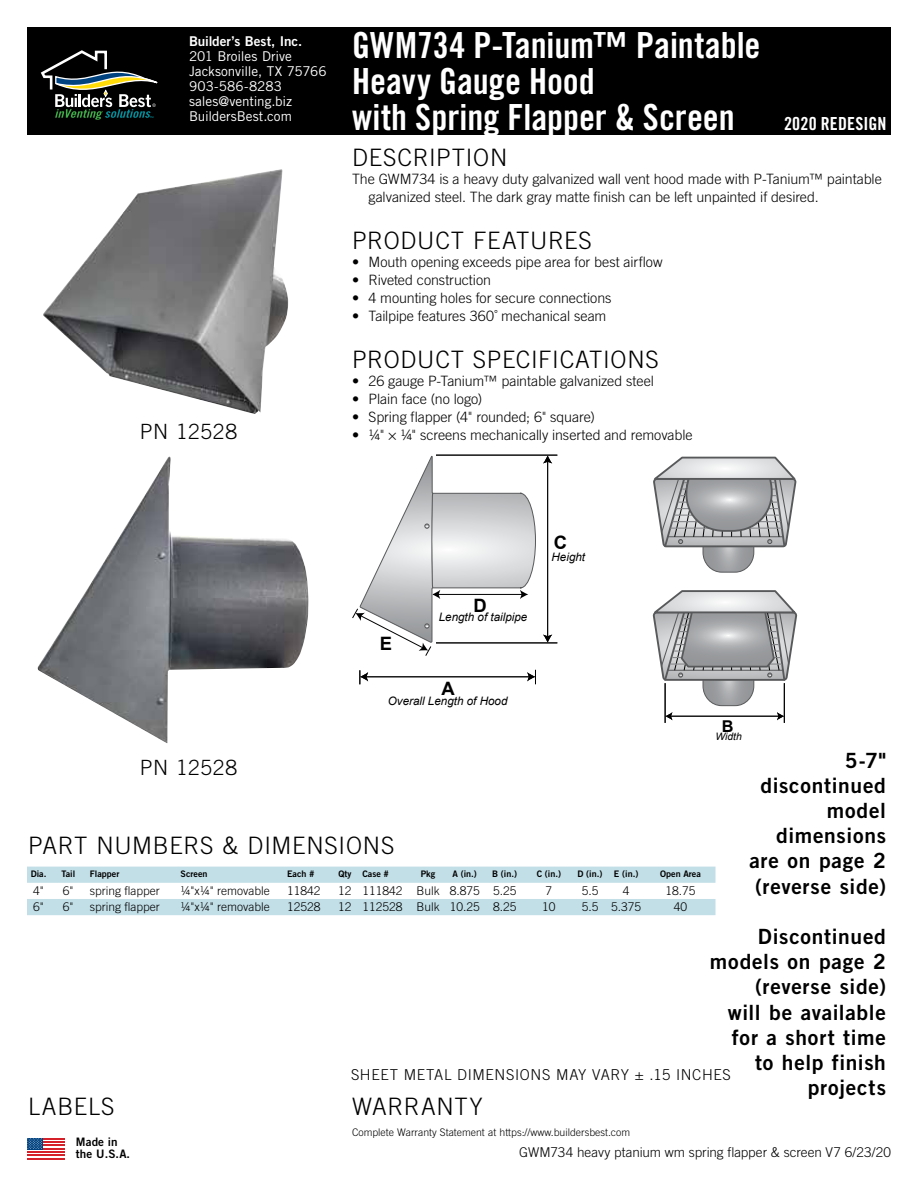
<style>
.page{position:relative;width:918px;height:1188px;background:#fff}
.page>*{position:absolute;margin:0;border:0;box-sizing:border-box;transform-origin:0 0}
.t1{font:36px/36px "Trade Gothic LT Std Bd Cn 20";color:#fff}
.t2{font:300 24px "Trade Gothic LT Std";letter-spacing:.03em;color:#000}
.t3{font:21px/25.2px "Trade Gothic LT Std Bd 2";letter-spacing:.035em;color:#000;text-align:right}
.t4{font:300 21px "Trade Gothic LT Std";letter-spacing:.03em;color:#000}
.t5{font:700 18.45px "Arial";color:#000}
.t6{font:18px "Trade Gothic LT Std Bd Cn 20";letter-spacing:.01em;color:#fff}
.t7{font:700 16.35px "Arial";color:#000}
.t8{font:300 15px "Trade Gothic LT Std";letter-spacing:.045em;color:#000}
.t9{font:300 14.25px/18px "Trade Gothic LT Std";letter-spacing:-.005em;color:#000}
.t10{font:13.5px/15px "Trade Gothic LT Std";letter-spacing:-.005em;color:#fff}
.t11{font:300 13.5px "Trade Gothic LT Std";color:#000}
.t12{font:13.5px "Trade Gothic LT Std Bd 2";letter-spacing:-.005em;color:#fff}
.t13{font:300 12px "Trade Gothic LT Std";color:#000}
.t14{font:italic 11.7px "Arial";color:#000}
.t15{font:11.7px/12.5px "Trade Gothic LT Std Bd 2";letter-spacing:.01em;color:#000}
.t16{font:300 10.5px "Trade Gothic LT Std";color:#000}
.t17{font:italic 10.35px "Arial";color:#000}
.t18{font:9px "Trade Gothic LT Std Bd 2";color:#000}
</style>
<div class="page">
<svg style="left:27px;top:1149px;width:38px;height:6px"></svg>
<hr style="left:43px;top:1148px;width:22px;height:2px;background:#d52029">
<hr style="left:27px;top:1151px;width:38px;height:2px;background:#d52029">
<hr style="left:27px;top:1155px;width:38px;height:1px;background:#d52029">
<hr style="left:27px;top:1158px;width:38px;height:2px;background:#d52029">
<div style="left:27px;top:1138px;width:15px;height:12px;background:#004280"></div>
<svg style="left:27px;top:1138px;width:38px;height:11px"></svg>
<div style="left:28px;top:28px;width:862px;height:106px;background:#000"></div>
<div style="left:27px;top:27px;width:864px;height:108px;border:2px solid #000"></div>
<svg style="left:40px;top:50px;width:118px;height:70px"></svg>
<svg style="left:27px;top:867px;width:689px;height:48px"></svg>
<svg style="left:352px;top:456px;width:184px;height:200px"></svg>
<hr style="left:366px;top:676px;width:164px;height:1px;background:#000">
<svg style="left:359px;top:670px;width:9px;height:14px"></svg>
<svg style="left:527px;top:670px;width:9px;height:14px"></svg>
<hr style="left:547px;top:461px;width:1px;height:176px;background:#000">
<svg style="left:543px;top:456px;width:9px;height:7px"></svg>
<svg style="left:543px;top:635px;width:9px;height:7px"></svg>
<hr style="left:436px;top:642px;width:121px;height:1px;background:#000">
<hr style="left:436px;top:455px;width:121px;height:1px;background:#000">
<svg style="left:653px;top:456px;width:144px;height:117px"></svg>
<svg style="left:652px;top:590px;width:145px;height:130px"></svg>
<hr style="left:665px;top:683px;width:1px;height:40px;background:#000">
<hr style="left:784px;top:683px;width:1px;height:40px;background:#000">
<img style="left:43px;top:169px;width:245px;height:245px">
<img style="left:38px;top:457px;width:271px;height:286px">
<p class="t12" style="left:189px;top:33px;width:115px">Builder’s Best, Inc.</p>
<p class="t10" style="left:189px;top:49px;width:139px">201 Broiles Drive<br>Jacksonville, TX 75766<br>903-586-8283 sales@venting.biz<br>BuildersBest.com</p>
<h3 class="t4" style="left:140px;top:419px;width:99px">PN 12528</h3>
<h1 class="t1" style="left:352px;top:27px;width:410px">GWM734 P-Tanium™ Paintable<br>Heavy Gauge Hood<br>with Spring Flapper &amp; Screen</h1>
<p class="t6" style="left:784px;top:113px;width:104px">2020 REDESIGN</p>
<h2 class="t2" style="left:352px;top:144px;width:157px">DESCRIPTION</h2>
<p class="t9" style="left:369px;top:170px;width:515px;text-indent:-17px">The GWM734 is a heavy duty galvanized wall vent hood made with P-Tanium™ paintable galvanized steel. The dark gray matte finish can be left unpainted if desired.</p>
<h2 class="t2" style="left:352px;top:226px;width:241px">PRODUCT FEATURES</h2>
<p class="t9" style="left:352px;top:253px;width:312px">• Mouth opening exceeds pipe area for best airflow</p>
<p class="t9" style="left:352px;top:271px;width:140px">• Riveted construction</p>
<p class="t9" style="left:352px;top:289px;width:261px">• 4 mounting holes for secure connections</p>
<p class="t9" style="left:352px;top:307px;width:256px">• Tailpipe features 360˚ mechanical seam</p>
<h2 class="t2" style="left:352px;top:345px;width:308px">PRODUCT SPECIFICATIONS</h2>
<p class="t9" style="left:352px;top:372px;width:303px">• 26 gauge P-Tanium™ paintable galvanized steel</p>
<p class="t9" style="left:352px;top:390px;width:132px">• Plain face (no logo)</p>
<p class="t9" style="left:352px;top:408px;width:244px">• Spring flapper (4" rounded; 6" square)</p>
<p class="t9" style="left:352px;top:426px;width:342px">• ¼" × ¼" screens mechanically inserted and removable</p>
<p class="t5" style="left:554px;top:530px;width:15px">C</p>
<p class="t7" style="left:579px;top:537px;width:13px">C</p>
<p class="t14" style="left:552px;top:549px;width:35px">Height</p>
<p class="t5" style="left:380px;top:631px;width:14px">E</p>
<p class="t5" style="left:473px;top:593px;width:15px">D</p>
<p class="t17" style="left:478px;top:607px;width:80px">Length of tailpipe</p>
<p class="t14" style="left:439px;top:609px;width:90px">Length of tailpipe</p>
<p class="t5" style="left:441px;top:676px;width:15px">A</p>
<p class="t14" style="left:388px;top:693px;width:121px">Overall Length of Hood</p>
<p class="t7" style="left:722px;top:715px;width:13px">B</p>
<p class="t17" style="left:716px;top:730px;width:28px">Width</p>
<p class="t5" style="left:715px;top:731px;width:15px">B</p>
<h3 class="t3" style="left:749px;top:747px;width:138px">5-7" discontinued model dimensions are on page 2 (reverse side)</h3>
<h3 class="t3" style="left:710px;top:924px;width:178px">Discontinued models on page 2 (reverse side)<br>will be available for a short time to help finish projects</h3>
<h3 class="t4" style="left:140px;top:755px;width:99px">PN 12528</h3>
<h2 class="t2" style="left:28px;top:832px;width:368px">PART NUMBERS &amp; DIMENSIONS</h2>
<p class="t18" style="left:31px;top:868px;width:17px">Dia.</p>
<p class="t18" style="left:61px;top:868px;width:15px">Tail</p>
<p class="t18" style="left:90px;top:868px;width:31px">Flapper</p>
<p class="t18" style="left:181px;top:868px;width:28px">Screen</p>
<p class="t18" style="left:287px;top:868px;width:29px">Each #</p>
<p class="t18" style="left:338px;top:868px;width:52px">Qty Case #</p>
<p class="t18" style="left:421px;top:868px;width:16px">Pkg</p>
<p class="t18" style="left:452px;top:868px;width:26px">A (in.)</p>
<p class="t18" style="left:492px;top:868px;width:26px">B (in.)</p>
<p class="t18" style="left:537px;top:868px;width:26px">C (in.)</p>
<p class="t18" style="left:578px;top:868px;width:26px">D (in.)</p>
<p class="t18" style="left:614px;top:868px;width:26px">E (in.)</p>
<p class="t18" style="left:660px;top:868px;width:42px">Open Area</p>
<p class="t13" style="left:33px;top:884px;width:12px">4"</p>
<p class="t13" style="left:63px;top:884px;width:12px">6"</p>
<p class="t13" style="left:90px;top:884px;width:72px">spring flapper</p>
<p class="t13" style="left:181px;top:884px;width:91px">¼"x¼" removable</p>
<p class="t13" style="left:287px;top:884px;width:35px">11842</p>
<p class="t13" style="left:338px;top:884px;width:180px">12 111842 Bulk 8.875 5.25</p>
<p class="t13" style="left:546px;top:884px;width:8px">7</p>
<p class="t13" style="left:582px;top:884px;width:18px">5.5</p>
<p class="t13" style="left:623px;top:884px;width:8px">4</p>
<p class="t13" style="left:666px;top:884px;width:32px">18.75</p>
<p class="t13" style="left:33px;top:900px;width:12px">6"</p>
<p class="t13" style="left:63px;top:900px;width:12px">6"</p>
<p class="t13" style="left:90px;top:900px;width:72px">spring flapper</p>
<p class="t13" style="left:181px;top:900px;width:91px">¼"x¼" removable</p>
<p class="t13" style="left:287px;top:900px;width:35px">12528</p>
<p class="t13" style="left:338px;top:900px;width:180px">12 112528 Bulk 10.25 8.25</p>
<p class="t13" style="left:542px;top:900px;width:15px">10</p>
<p class="t13" style="left:582px;top:900px;width:61px">5.5 5.375</p>
<p class="t13" style="left:674px;top:900px;width:15px">40</p>
<p class="t8" style="left:351px;top:1065px;width:381px">SHEET METAL DIMENSIONS MAY VARY ± .15 INCHES</p>
<h2 class="t2" style="left:28px;top:1092px;width:88px">LABELS</h2>
<h2 class="t2" style="left:352px;top:1092px;width:132px">WARRANTY</h2>
<p class="t15" style="left:76px;top:1135px;width:56px">Made in the U.S.A.</p>
<p class="t16" style="left:352px;top:1126px;width:280px">Complete Warranty Statement at https://www.buildersbest.com</p>
<p class="t11" style="left:519px;top:1144px;width:373px">GWM734 heavy ptanium wm spring flapper &amp; screen V7 6/23/20</p>
</div>
